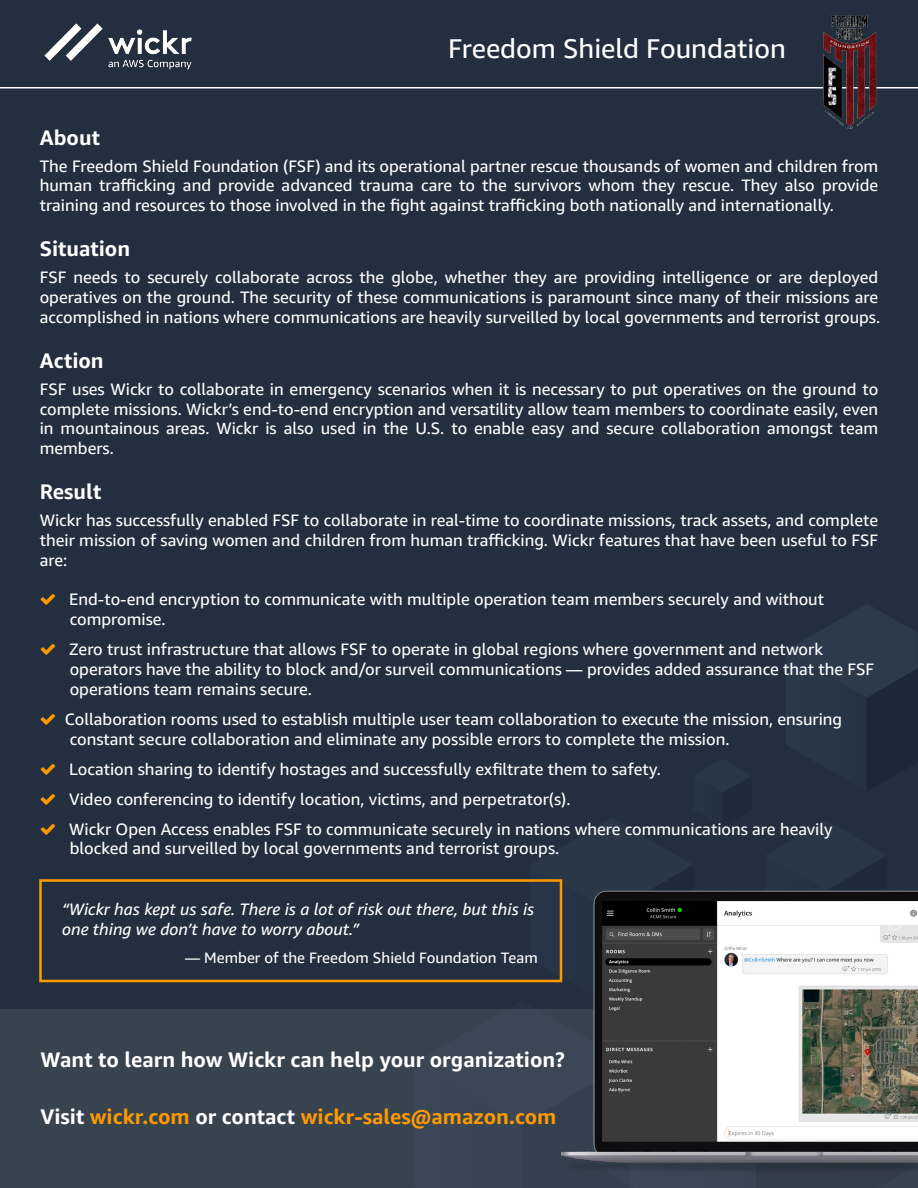
<style>
.page{position:relative;width:918px;height:1188px;background:#fff}
.page>*{position:absolute;margin:0;border:0;box-sizing:border-box;transform-origin:0 0}
.t1{font:27px "Amazon Ember";color:#fff}
.t2{font:700 21px "Amazon Ember";color:#fff}
.t3{font:700 21px "Amazon Ember";color:#f90}
.t4{font:16.5px/19.8px "Amazon Ember";color:#fff;text-align:justify}
.t5{font:italic 16.5px/19.8px "Amazon Ember";color:#fff}
.t6{font:15px "Amazon Ember";color:#fff}
.s1{color:#fff}
</style>
<div class="page">
<div style="left:0;top:0;width:918px;height:597px;background:#232f3e"></div>
<div style="left:0;top:597px;width:918px;height:413px;background:#232f3e"></div>
<hr style="left:0;top:87px;width:918px;height:1px;background:#fff">
<div style="left:39px;top:879px;width:523px;height:103px;border:3px solid #f90"></div>
<div style="left:0;top:1010px;width:918px;height:178px;background:#384350"></div>
<img style="left:548px;top:878px;width:370px;height:294px">
<img style="left:814px;top:10px;width:70px;height:119px">
<img style="left:39px;top:18px;width:157px;height:55px">
<svg style="left:41px;top:594px;width:14px;height:11px"></svg>
<svg style="left:41px;top:644px;width:14px;height:11px"></svg>
<svg style="left:41px;top:714px;width:14px;height:11px"></svg>
<svg style="left:41px;top:763px;width:14px;height:11px"></svg>
<svg style="left:41px;top:793px;width:14px;height:11px"></svg>
<svg style="left:41px;top:823px;width:14px;height:11px"></svg>
<h1 class="t1" style="left:448px;top:32px;width:339px">Freedom Shield Foundation</h1>
<p class="t2" style="left:40px;top:124px;width:62px">About</p>
<p class="t4" style="left:40px;top:156px;width:840px">The Freedom Shield Foundation (FSF) and its operational partner rescue thousands of women and children from human trafficking and provide advanced trauma care to the survivors whom they rescue. They also provide training and resources to those involved in the fight against trafficking both nationally and internationally.</p>
<p class="t2" style="left:40px;top:236px;width:92px">Situation</p>
<p class="t4" style="left:40px;top:268px;width:842px">FSF needs to securely collaborate across the globe, whether they are providing intelligence or are deployed operatives on the ground. The security of these communications is paramount since many of their missions are accomplished in nations where communications are heavily surveilled by local governments and terrorist groups.</p>
<p class="t2" style="left:40px;top:347px;width:66px">Action</p>
<p class="t4" style="left:40px;top:379px;width:840px">FSF uses Wickr to collaborate in emergency scenarios when it is necessary to put operatives on the ground to complete missions. Wickr’s end-to-end encryption and versatility allow team members to coordinate easily, even in mountainous areas. Wickr is also used in the U.S. to enable easy and secure collaboration amongst team members.</p>
<p class="t2" style="left:40px;top:479px;width:63px">Result</p>
<p class="t4" style="left:40px;top:511px;width:840px">Wickr has successfully enabled FSF to collaborate in real-time to coordinate missions, track assets, and complete their mission of saving women and children from human trafficking. Wickr features that have been useful to FSF are:</p>
<p class="t4" style="left:69px;top:590px;width:756px">End-to-end encryption to communicate with multiple operation team members securely and without compromise.</p>
<p class="t4" style="left:69px;top:640px;width:807px;text-align:left">Zero trust infrastructure that allows FSF to operate in global regions where government and network operators have the ability to block and/or surveil communications — provides added assurance that the FSF operations team remains secure.</p>
<p class="t4" style="left:65px;top:709px;width:779px">Collaboration rooms used to establish multiple user team collaboration to execute the mission, ensuring constant secure collaboration and eliminate any possible errors to complete the mission.</p>
<p class="t4" style="left:69px;top:754px;width:765px;line-height:30px;text-align:left">Location sharing to identify hostages and successfully exfiltrate them to safety.<br>Video conferencing to identify location, victims, and perpetrator(s).<br>Wickr Open Access enables FSF to communicate securely in nations where communications are heavily</p>
<p class="t4" style="left:70px;top:839px;width:491px">blocked and surveilled by local governments and terrorist groups.</p>
<p class="t5" style="left:62px;top:899px;width:474px">“Wickr has kept us safe. There is a lot of risk out there, but this is one thing we don’t have to worry about.”</p>
<p class="t6" style="left:185px;top:949px;width:354px">— Member of the Freedom Shield Foundation Team</p>
<p class="t2" style="left:40px;top:1046px;width:526px">Want to learn how Wickr can help your organization?</p>
<p class="t3" style="left:40px;top:1103px;width:517px"><span class="s1">Visit</span> wickr.com <span class="s1">or contact</span> wickr-sales@amazon.com</p>
</div>
